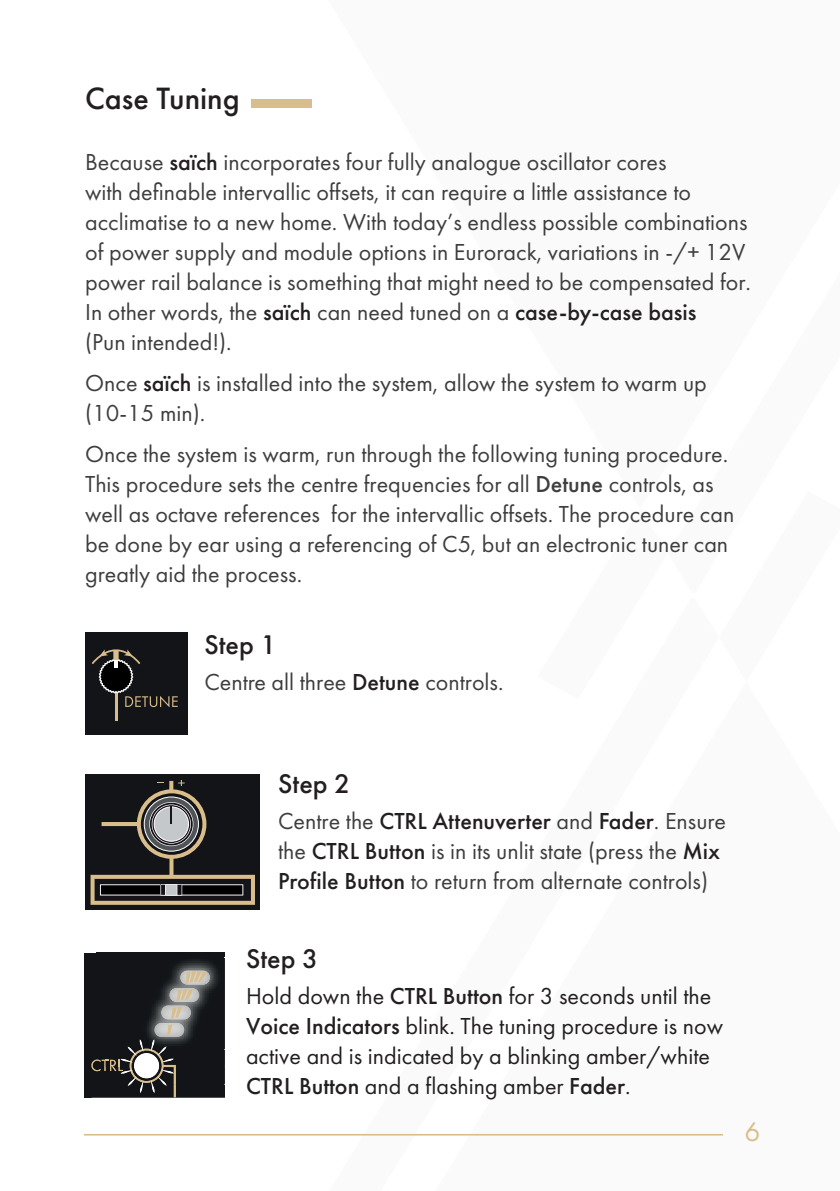
<style>
.page{position:relative;width:840px;height:1191px;background:#fff}
.page>*{position:absolute;margin:0;border:0;box-sizing:border-box;transform-origin:0 0}
.t1{font:500 32px "Futura PT";color:#231f20}
.t2{font:500 28px "Futura PT";color:#231f20}
.t3{font:28px "Futura PT";color:#d9be8d}
.t4{font:24px/30px "Futura PT";color:#3e3e3f}
.t5{font:24px/30px "Futura PT";color:#231f20}
.s1{font-weight:500;color:#231f20}
.s2{font-weight:500}
</style>
<div class="page">
<hr style="left:84px;top:1134px;width:638px;height:1px;background:#d9be8d">
<div style="left:251px;top:99px;width:61px;height:8px;background:#d9be8d"></div>
<div style="left:85px;top:632px;width:102px;height:102px;background:#121418"></div>
<hr style="left:115px;top:692px;width:2px;height:29px;background:#d9be8c">
<svg style="left:92px;top:649px;width:86px;height:58px"></svg>
<div style="left:85px;top:774px;width:174px;height:136px;background:#121418"></div>
<svg style="left:90px;top:780px;width:165px;height:124px"></svg>
<div style="left:84px;top:952px;width:141px;height:145px;background:#121418"></div>
<img style="left:92px;top:1097px;width:133px;height:1px">
<img style="left:147px;top:958px;width:78px;height:108px">
<img style="left:180px;top:970px;width:30px;height:14px;border-radius:7px">
<img style="left:169px;top:987px;width:30px;height:15px;border-radius:7px">
<img style="left:161px;top:1005px;width:30px;height:14px;border-radius:7px">
<img style="left:154px;top:1022px;width:30px;height:15px;border-radius:7px">
<svg style="left:91px;top:1024px;width:85px;height:73px"></svg>
<svg style="left:171px;top:989px;width:22px;height:29px"></svg>
<svg style="left:185px;top:971px;width:22px;height:12px"></svg>
<h1 class="t1" style="left:85px;top:80px;width:156px">Case Tuning</h1>
<p class="t4" style="left:85px;top:146px;width:667px">Because <span class="s1">saïch</span> incorporates four fully analogue oscillator cores<br>with definable intervallic offsets, it can require a little assistance to acclimatise to a new home. With today’s endless possible combinations of power supply and module options in Eurorack, variations in -/+ 12V power rail balance is something that might need to be compensated for.<br>In other words, the <span class="s1">saïch</span> can need tuned on a <span class="s1">case-by-case basis<br></span>(Pun intended!).</p>
<p class="t4" style="left:85px;top:368px;width:623px">Once <span class="s1">saïch</span> is installed into the system, allow the system to warm up (10-15 min).</p>
<p class="t4" style="left:85px;top:439px;width:650px">Once the system is warm, run through the following tuning procedure.<br>This procedure sets the centre frequencies for all <span class="s2">Detune</span> controls, as well as octave references for the intervallic offsets. The procedure can be done by ear using a referencing of C5, but an electronic tuner can greatly aid the process.</p>
<p class="t2" style="left:204px;top:628px;width:73px">Step 1</p>
<p class="t4" style="left:204px;top:666px;width:300px">Centre all three <span class="s1">Detune</span> controls.</p>
<p class="t2" style="left:278px;top:767px;width:73px">Step 2</p>
<p class="t4" style="left:278px;top:806px;width:449px">Centre the <span class="s1">CTRL Attenuverter</span> and <span class="s1">Fader</span>. Ensure the <span class="s1">CTRL Button</span> is in its unlit state (press the <span class="s1">Mix<br>Profile Button</span> to return from alternate controls)</p>
<p class="t2" style="left:246px;top:942px;width:73px">Step 3</p>
<p class="t5" style="left:246px;top:980px;width:478px">Hold down the <span class="s2">CTRL Button</span> for 3 seconds until the <span class="s2">Voice Indicators</span> blink. The tuning procedure is now active and is indicated by a blinking amber/white <span class="s2">CTRL Button</span> and a flashing amber <span class="s2">Fader</span>.</p>
<p class="t3" style="left:743px;top:1115px;width:17px">6</p>
</div>
